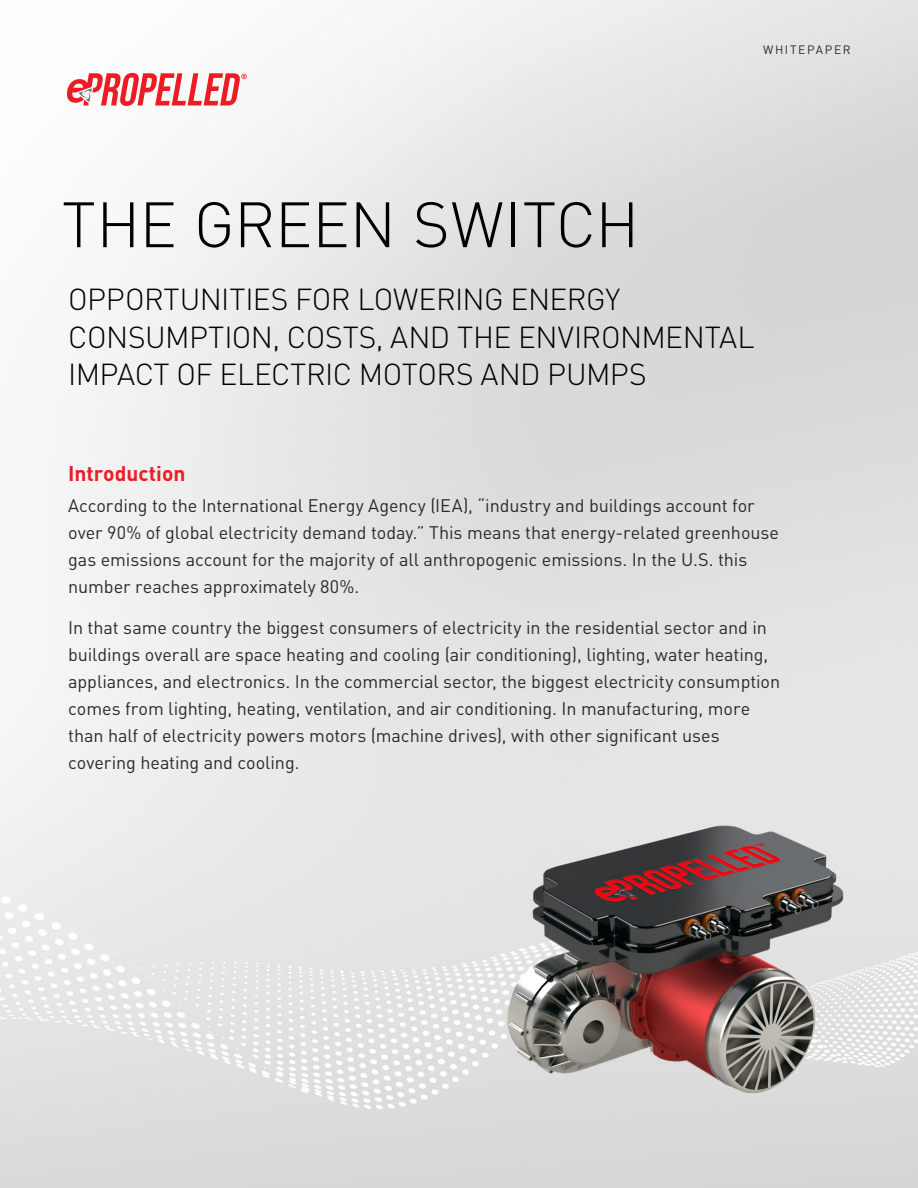
<style>
.page{position:relative;width:918px;height:1188px;background:#fff}
.page>*{position:absolute;margin:0;border:0;box-sizing:border-box;transform-origin:0 0}
.t1{font:300 63px "DINOT";letter-spacing:-.005em;color:#000}
.t2{font:300 30px/37.5px "DINOT";letter-spacing:-.015em;color:#000}
.t3{font:700 21px "DINOT";letter-spacing:-.005em;color:#ed1c24}
.t4{font:18px/27px "DINOT";letter-spacing:-.005em;color:#2a2a2a}
.t5{font:12px "DINOT";letter-spacing:.135em;color:#2a2a2a}
</style>
<div class="page">
<img style="left:0;top:0;width:918px;height:1188px">
<svg style="left:67px;top:73px;width:180px;height:33px"></svg>
<p class="t5" style="left:763px;top:42px;width:89px">WHITEPAPER</p>
<h1 class="t1" style="left:62px;top:186px;width:579px">THE GREEN SWITCH</h1>
<h2 class="t2" style="left:68px;top:280px;width:688px">OPPORTUNITIES FOR LOWERING ENERGY<br>CONSUMPTION, COSTS, AND THE ENVIRONMENTAL<br>IMPACT OF ELECTRIC MOTORS AND PUMPS</h2>
<p class="t3" style="left:68px;top:459px;width:119px">Introduction</p>
<p class="t4" style="left:68px;top:492px;width:712px">According to the International Energy Agency (IEA), “industry and buildings account for over 90% of global electricity demand today.” This means that energy-related greenhouse gas emissions account for the majority of all anthropogenic emissions. In the U.S. this number reaches approximately 80%.</p>
<p class="t4" style="left:68px;top:613px;width:714px">In that same country the biggest consumers of electricity in the residential sector and in buildings overall are space heating and cooling (air conditioning), lighting, water heating, appliances, and electronics. In the commercial sector, the biggest electricity consumption comes from lighting, heating, ventilation, and air conditioning. In manufacturing, more than half of electricity powers motors (machine drives), with other significant uses covering heating and cooling.</p>
</div>
